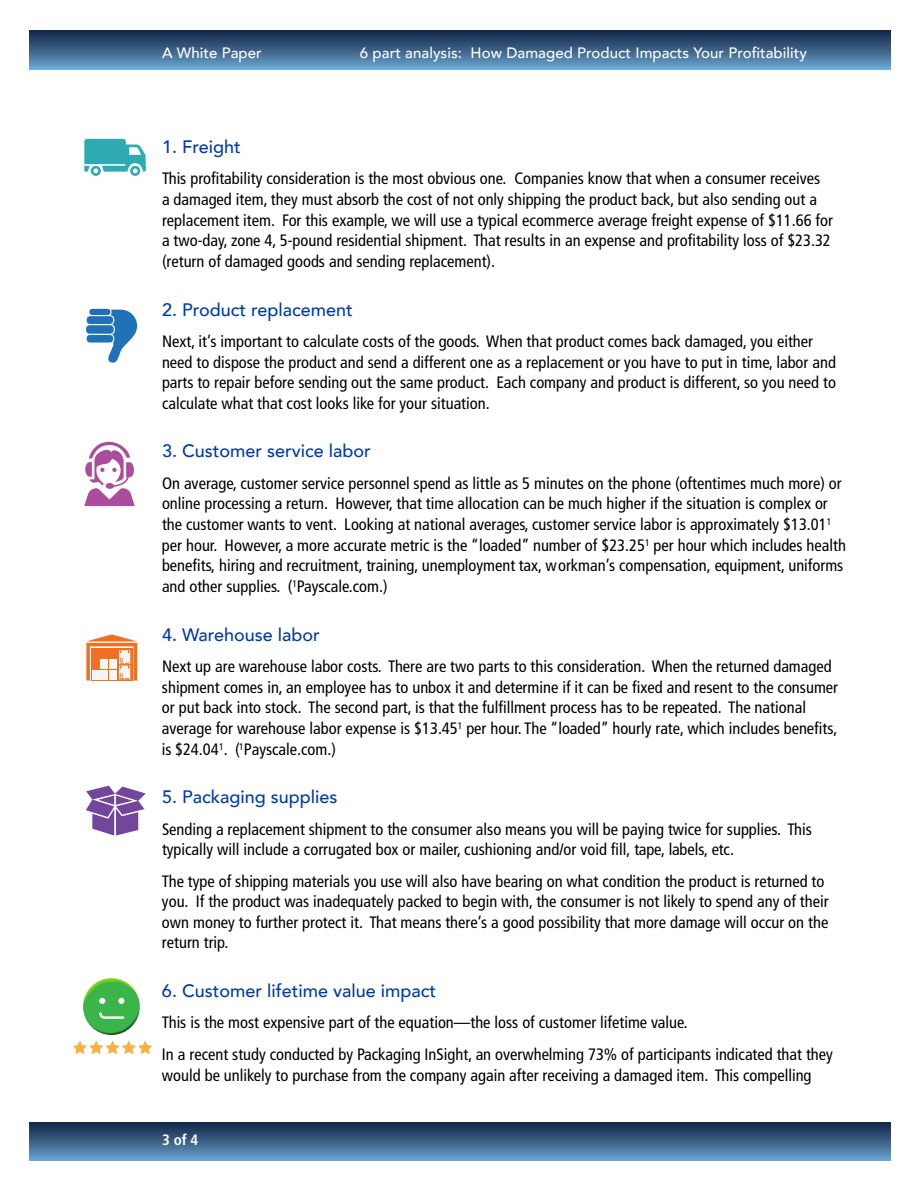
<style>
.page{position:relative;width:918px;height:1188px;background:#fff}
.page>*{position:absolute;margin:0;border:0;box-sizing:border-box;transform-origin:0 0}
.t1{font:500 18px "Avenir";color:#003da6}
.t2{font:condensed 16.5px/20.7px "Frutiger";color:#000}
.t3{font:500 15px "Avenir";letter-spacing:.005em;color:#fff}
.t4{font:700 condensed 15px "Frutiger";color:#fff}
</style>
<div class="page">
<div style="left:29px;top:30px;width:862px;height:39px;background:linear-gradient(to bottom,#102243,#68a3cd)"></div>
<div style="left:29px;top:1122px;width:862px;height:39px;background:linear-gradient(to bottom,#102243,#68a3ce)"></div>
<svg style="left:86px;top:786px;width:60px;height:50px"></svg>
<svg style="left:73px;top:978px;width:79px;height:76px"></svg>
<div style="left:89px;top:309px;width:21px;height:6px;background:#2072b8;border-radius:3px"></div>
<div style="left:87px;top:316px;width:26px;height:8px;background:#2072b8;border-radius:3px"></div>
<div style="left:87px;top:335px;width:26px;height:8px;background:#2072b8;border-radius:3px"></div>
<div style="left:86px;top:325px;width:28px;height:9px;background:#2072b8;border-radius:4px"></div>
<svg style="left:104px;top:310px;width:33px;height:53px"></svg>
<svg style="left:84px;top:441px;width:51px;height:65px"></svg>
<svg style="left:86px;top:634px;width:51px;height:47px"></svg>
<svg style="left:84px;top:138px;width:62px;height:38px"></svg>
<p class="t3" style="left:162px;top:40px;width:101px">A White Paper</p>
<p class="t3" style="left:360px;top:40px;width:449px">6 part analysis: How Damaged Product Impacts Your Profitability</p>
<p class="t1" style="left:162px;top:131px;width:80px">1. Freight</p>
<p class="t2" style="left:162px;top:168px;width:673px">This profitability consideration is the most obvious one. Companies know that when a consumer receives<br>a damaged item, they must absorb the cost of not only shipping the product back, but also sending out a replacement item. For this example, we will use a typical ecommerce average freight expense of $11.66 for a two-day, zone 4, 5-pound residential shipment. That results in an expense and profitability loss of $23.32 (return of damaged goods and sending replacement).</p>
<p class="t1" style="left:162px;top:294px;width:192px">2. Product replacement</p>
<p class="t2" style="left:162px;top:331px;width:675px">Next, it’s important to calculate costs of the goods. When that product comes back damaged, you either need to dispose the product and send a different one as a replacement or you have to put in time, labor and parts to repair before sending out the same product. Each company and product is different, so you need to calculate what that cost looks like for your situation.</p>
<p class="t1" style="left:162px;top:436px;width:210px">3. Customer service labor</p>
<p class="t2" style="left:162px;top:473px;width:686px">On average, customer service personnel spend as little as 5 minutes on the phone (oftentimes much more) or online processing a return. However, that time allocation can be much higher if the situation is complex or the customer wants to vent. Looking at national averages, customer service labor is approximately $13.01<sup>1 </sup>per hour. However, a more accurate metric is the “loaded” number of $23.25<sup>1</sup> per hour which includes health benefits, hiring and recruitment, training, unemployment tax, workman’s compensation, equipment, uniforms and other supplies. (<sup>1</sup>Payscale.com.)</p>
<p class="t1" style="left:162px;top:619px;width:159px">4. Warehouse labor</p>
<p class="t2" style="left:162px;top:656px;width:678px">Next up are warehouse labor costs. There are two parts to this consideration. When the returned damaged shipment comes in, an employee has to unbox it and determine if it can be fixed and resent to the consumer or put back into stock. The second part, is that the fulfillment process has to be repeated. The national average for warehouse labor expense is $13.45<sup>1</sup> per hour. The “loaded” hourly rate, which includes benefits, is $24.04<sup>1</sup>. (<sup>1</sup>Payscale.com.)</p>
<p class="t1" style="left:162px;top:781px;width:177px">5. Packaging supplies</p>
<p class="t2" style="left:162px;top:819px;width:651px">Sending a replacement shipment to the consumer also means you will be paying twice for supplies. This typically will include a corrugated box or mailer, cushioning and/or void fill, tape, labels, etc.</p>
<p class="t2" style="left:162px;top:871px;width:668px">The type of shipping materials you use will also have bearing on what condition the product is returned to you. If the product was inadequately packed to begin with, the consumer is not likely to spend any of their own money to further protect it. That means there’s a good possibility that more damage will occur on the return trip.</p>
<p class="t1" style="left:162px;top:975px;width:276px">6. Customer lifetime value impact</p>
<p class="t2" style="left:162px;top:1007px;width:672px;line-height:31.5px">This is the most expensive part of the equation—the loss of customer lifetime value.<br>In a recent study conducted by Packaging InSight, an overwhelming 73% of participants indicated that they</p>
<p class="t2" style="left:162px;top:1065px;width:651px">would be unlikely to purchase from the company again after receiving a damaged item. This compelling</p>
<p class="t4" style="left:162px;top:1131px;width:38px">3 of 4</p>
</div>
